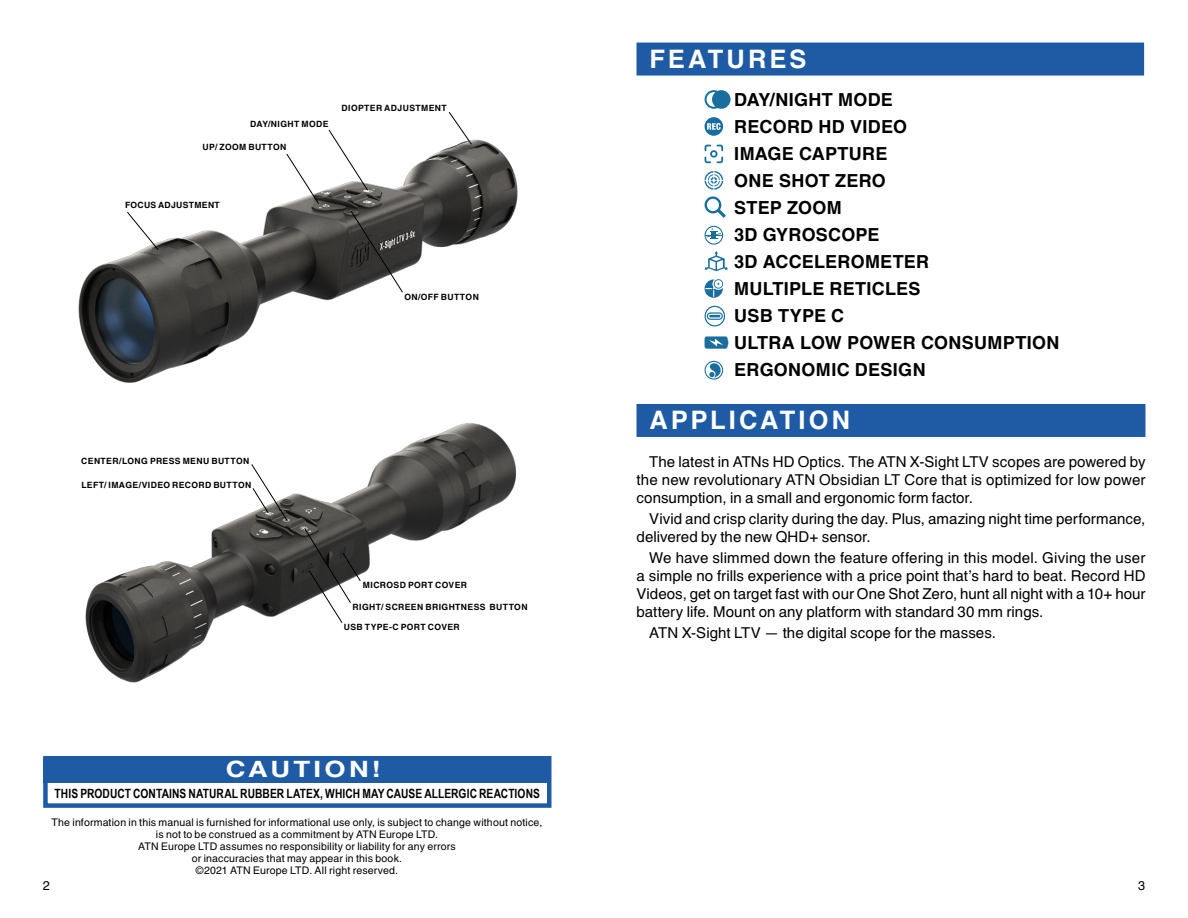
<style>
.page{position:relative;width:1188px;height:918px;background:#fff}
.page>*{position:absolute;margin:0;border:0;box-sizing:border-box;transform-origin:0 0}
.t1{font:700 25.5px "Helvetica C";letter-spacing:.12em;color:#fff}
.t2{font:700 22.5px "Helvetica C";letter-spacing:.12em;color:#fff;scale:1.22 1}
.t3{font:700 18px/27px "Helvetica C";letter-spacing:.015em;color:#000}
.t4{font:15px/18px "Helvetica C";letter-spacing:.005em;color:#000;text-align:justify}
.t5{font:700 12.75px "Arial Narrow";letter-spacing:.005em;color:#000}
.t6{font:12.75px "Helvetica C";color:#000}
.t7{font:10.5px/12px "Helvetica C";letter-spacing:.02em;color:#000;text-align:center}
.t8{font:700 8.55px "Helvetica C";letter-spacing:.045em;color:#000}
</style>
<div class="page">
<div style="left:43px;top:756px;width:508px;height:52px;background:#fff;border:4px solid #1f5ba5"></div>
<div style="left:43px;top:758px;width:506px;height:24px;background:#1f5ba5"></div>
<img style="left:78px;top:139px;width:440px;height:244px">
<svg style="left:448px;top:112px;width:25px;height:33px"></svg>
<svg style="left:126px;top:211px;width:33px;height:40px"></svg>
<svg style="left:286px;top:153px;width:34px;height:52px"></svg>
<svg style="left:328px;top:129px;width:41px;height:62px"></svg>
<svg style="left:350px;top:210px;width:54px;height:83px;background:#595957"></svg>
<img style="left:85px;top:423px;width:432px;height:260px">
<svg style="left:304px;top:527px;width:57px;height:97px"></svg>
<svg style="left:251px;top:463px;width:37px;height:58px"></svg>
<div style="left:637px;top:43px;width:507px;height:33px;background:#1f5ba5"></div>
<svg style="left:705px;top:90px;width:26px;height:19px"></svg>
<div style="left:705px;top:117px;width:18px;height:19px;background:#196e9e;border-radius:50%"></div>
<svg style="left:707px;top:123px;width:14px;height:7px"></svg>
<svg style="left:705px;top:145px;width:18px;height:18px"></svg>
<svg style="left:705px;top:171px;width:18px;height:19px"></svg>
<svg style="left:705px;top:196px;width:21px;height:22px"></svg>
<svg style="left:705px;top:226px;width:18px;height:19px"></svg>
<svg style="left:706px;top:227px;width:16px;height:17px"></svg>
<svg style="left:705px;top:228px;width:18px;height:12px"></svg>
<svg style="left:705px;top:251px;width:23px;height:20px"></svg>
<svg style="left:705px;top:279px;width:18px;height:19px"></svg>
<svg style="left:705px;top:306px;width:20px;height:20px"></svg>
<svg style="left:705px;top:336px;width:23px;height:13px"></svg>
<svg style="left:705px;top:361px;width:18px;height:19px"></svg>
<div style="left:637px;top:404px;width:508px;height:33px;background:#1f5ba5"></div>
<p class="t8" style="left:250px;top:119px;width:80px">DAY/NIGHT MODE</p>
<p class="t8" style="left:203px;top:142px;width:85px">UP/ ZOOM BUTTON</p>
<p class="t8" style="left:342px;top:103px;width:107px">DIOPTER ADJUSTMENT</p>
<p class="t8" style="left:125px;top:200px;width:96px">FOCUS ADJUSTMENT</p>
<p class="t8" style="left:404px;top:292px;width:76px">ON/OFF BUTTON</p>
<p class="t8" style="left:81px;top:456px;width:170px">CENTER/LONG PRESS MENU BUTTON</p>
<p class="t8" style="left:81px;top:480px;width:171px">LEFT/ IMAGE/VIDEO RECORD BUTTON</p>
<p class="t8" style="left:363px;top:580px;width:106px">MICROSD PORT COVER</p>
<p class="t8" style="left:353px;top:602px;width:176px">RIGHT/ SCREEN BRIGHTNESS BUTTON</p>
<p class="t8" style="left:344px;top:622px;width:117px">USB TYPE-C PORT COVER</p>
<h2 class="t2" style="left:226px;top:756px;width:129px">CAUTION!</h2>
<p class="t5" style="left:55px;top:784px;width:487px">THIS PRODUCT CONTAINS NATURAL RUBBER LATEX, WHICH MAY CAUSE ALLERGIC REACTIONS</p>
<p class="t7" style="left:52px;top:816px;width:492px">The information in this manual is furnished for informational use only, is subject to change without notice, is not to be construed as a commitment by ATN Europe LTD.<br>ATN Europe LTD assumes no responsibility or liability for any errors<br>or inaccuracies that may appear in this book.<br>©2021 ATN Europe LTD. All right reserved.</p>
<h1 class="t1" style="left:649px;top:44px;width:159px">FEATURES</h1>
<p class="t3" style="left:734px;top:86px;width:327px">DAY/NIGHT MODE<br>RECORD HD VIDEO<br>IMAGE CAPTURE<br>ONE SHOT ZERO<br>STEP ZOOM<br>3D GYROSCOPE<br>3D ACCELEROMETER<br>MULTIPLE RETICLES<br>USB TYPE C<br>ULTRA LOW POWER CONSUMPTION<br>ERGONOMIC DESIGN</p>
<h1 class="t1" style="left:649px;top:406px;width:202px">APPLICATION</h1>
<p class="t4" style="left:637px;top:452px;width:511px;text-indent:13px">The latest in ATNs HD Optics. The ATN X-Sight LTV scopes are powered by the new revolutionary ATN Obsidian LT Core that is optimized for low power consumption, in a small and ergonomic form factor.</p>
<p class="t4" style="left:637px;top:510px;width:510px;text-indent:13px">Vivid and crisp clarity during the day. Plus, amazing night time performance, delivered by the new QHD+ sensor.</p>
<p class="t4" style="left:637px;top:549px;width:511px;text-indent:13px">We have slimmed down the feature offering in this model. Giving the user a simple no frills experience with a price point that’s hard to beat. Record HD Videos, get on target fast with our One Shot Zero, hunt all night with a 10+ hour battery life. Mount on any platform with standard 30 mm rings.</p>
<p class="t4" style="left:649px;top:624px;width:348px">ATN X-Sight LTV — the digital scope for the masses.</p>
<p class="t6" style="left:43px;top:879px;width:9px">2</p>
<p class="t6" style="left:1138px;top:879px;width:9px">3</p>
</div>
